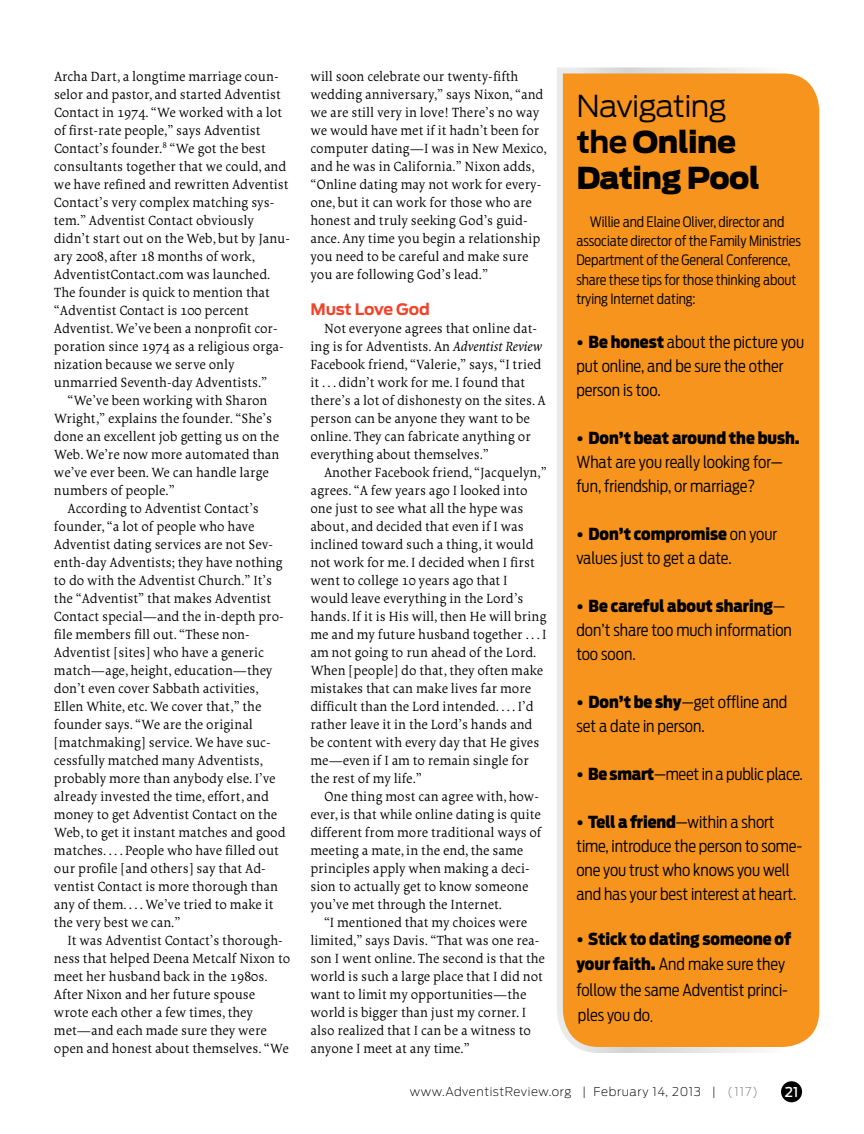
<style>
.page{position:relative;width:864px;height:1134px;background:#fff}
.page>*{position:absolute;margin:0;border:0;box-sizing:border-box;transform-origin:0 0}
.t1{font:900 30px/36px "Antenna";letter-spacing:-.02em;color:#000}
.t2{font:300 16.5px/24px "Antenna Cond";color:#000}
.t3{font:700 15.75px "Antenna";letter-spacing:-.015em;color:#ef442c}
.t4{font:14.25px/18px "Borges Blanca";color:#000}
.t5{font:300 14.25px/19.5px "Antenna Cond";letter-spacing:-.005em;color:#000}
.t6{font:500 13.5px "Antenna";color:#fff}
.t7{font:200 12px "Antenna";letter-spacing:.05em;color:#000}
.s1{font-style:italic}
.s2{font-weight:300}
.s3{font-weight:700}
.s4{font-family:"Borges Blanca";font-weight:400;font-size:25.5px}
.s5{font-weight:900}
.s6{font-size:14.25px}
.s7{font-weight:100}
</style>
<div class="page">
<div style="left:557px;top:67px;width:263px;height:986px;background:#f7941e"></div>
<div style="left:781px;top:1081px;width:21px;height:21px;background:#000;border-radius:50%"></div>
<p class="t4" style="left:54px;top:67px;width:226px">Archa Dart, a longtime marriage coun-</p>
<p class="t4" style="left:54px;top:85px;width:229px">selor and pastor, and started Adventist</p>
<p class="t4" style="left:54px;top:103px;width:230px">Contact in 1974. “We worked with a lot</p>
<p class="t4" style="left:54px;top:121px;width:208px">of first-rate people,” says Adventist</p>
<p class="t4" style="left:54px;top:139px;width:214px">Contact’s founder.<sup>8</sup> “We got the best</p>
<p class="t4" style="left:54px;top:157px;width:234px">consultants together that we could, and</p>
<p class="t4" style="left:54px;top:175px;width:236px">we have refined and rewritten Adventist</p>
<p class="t4" style="left:54px;top:193px;width:222px">Contact’s very complex matching sys-</p>
<p class="t4" style="left:54px;top:211px;width:201px">tem.” Adventist Contact obviously</p>
<p class="t4" style="left:54px;top:229px;width:238px">didn’t start out on the Web, but by Janu-</p>
<p class="t4" style="left:54px;top:247px;width:203px">ary 2008, after 18 months of work,</p>
<p class="t4" style="left:54px;top:265px;width:218px">AdventistContact.com was launched.</p>
<p class="t4" style="left:54px;top:283px;width:217px">The founder is quick to mention that</p>
<p class="t4" style="left:54px;top:301px;width:196px">“Adventist Contact is 100 percent</p>
<p class="t4" style="left:54px;top:319px;width:226px">Adventist. We’ve been a nonprofit cor-</p>
<p class="t4" style="left:54px;top:337px;width:232px">poration since 1974 as a religious orga-</p>
<p class="t4" style="left:54px;top:355px;width:182px">nization because we serve only</p>
<p class="t4" style="left:54px;top:373px;width:215px">unmarried Seventh-day Adventists.”</p>
<p class="t4" style="left:67px;top:391px;width:202px">“We’ve been working with Sharon</p>
<p class="t4" style="left:54px;top:409px;width:220px">Wright,” explains the founder. “She’s</p>
<p class="t4" style="left:54px;top:427px;width:227px">done an excellent job getting us on the</p>
<p class="t4" style="left:54px;top:445px;width:227px">Web. We’re now more automated than</p>
<p class="t4" style="left:54px;top:463px;width:216px">we’ve ever been. We can handle large</p>
<p class="t4" style="left:54px;top:481px;width:122px">numbers of people.”</p>
<p class="t4" style="left:67px;top:499px;width:193px">According to Adventist Contact’s</p>
<p class="t4" style="left:54px;top:517px;width:202px">founder, “a lot of people who have</p>
<p class="t4" style="left:54px;top:535px;width:221px">Adventist dating services are not Sev-</p>
<p class="t4" style="left:54px;top:553px;width:230px">enth-day Adventists; they have nothing</p>
<p class="t4" style="left:54px;top:571px;width:220px">to do with the Adventist Church.” It’s</p>
<p class="t4" style="left:54px;top:589px;width:219px">the “Adventist” that makes Adventist</p>
<p class="t4" style="left:54px;top:607px;width:232px">Contact special—and the in-depth pro-</p>
<p class="t4" style="left:54px;top:625px;width:197px">file members fill out. “These non-</p>
<p class="t4" style="left:54px;top:643px;width:212px">Adventist [sites] who have a generic</p>
<p class="t4" style="left:54px;top:661px;width:220px">match—age, height, education—they</p>
<p class="t4" style="left:54px;top:679px;width:206px">don’t even cover Sabbath activities,</p>
<p class="t4" style="left:54px;top:697px;width:209px">Ellen White, etc. We cover that,” the</p>
<p class="t4" style="left:54px;top:715px;width:200px">founder says. “We are the original</p>
<p class="t4" style="left:54px;top:733px;width:218px">[matchmaking] service. We have suc-</p>
<p class="t4" style="left:54px;top:751px;width:211px">cessfully matched many Adventists,</p>
<p class="t4" style="left:54px;top:769px;width:223px">probably more than anybody else. I’ve</p>
<p class="t4" style="left:54px;top:787px;width:216px">already invested the time, effort, and</p>
<p class="t4" style="left:54px;top:805px;width:225px">money to get Adventist Contact on the</p>
<p class="t4" style="left:54px;top:823px;width:233px">Web, to get it instant matches and good</p>
<p class="t4" style="left:54px;top:841px;width:227px">matches. . . . People who have filled out</p>
<p class="t4" style="left:54px;top:859px;width:213px">our profile [and others] say that Ad-</p>
<p class="t4" style="left:54px;top:877px;width:226px">ventist Contact is more thorough than</p>
<p class="t4" style="left:54px;top:895px;width:221px">any of them. . . . We’ve tried to make it</p>
<p class="t4" style="left:54px;top:913px;width:128px">the very best we can.”</p>
<p class="t4" style="left:67px;top:931px;width:217px">It was Adventist Contact’s thorough-</p>
<p class="t4" style="left:54px;top:949px;width:238px">ness that helped Deena Metcalf Nixon to</p>
<p class="t4" style="left:54px;top:967px;width:215px">meet her husband back in the 1980s.</p>
<p class="t4" style="left:54px;top:985px;width:203px">After Nixon and her future spouse</p>
<p class="t4" style="left:54px;top:1003px;width:200px">wrote each other a few times, they</p>
<p class="t4" style="left:54px;top:1021px;width:214px">met—and each made sure they were</p>
<p class="t4" style="left:54px;top:1039px;width:236px">open and honest about themselves. “We</p>
<p class="t4" style="left:310px;top:67px;width:238px">will soon celebrate our twenty-fifth wedding anniversary,” says Nixon, “and we are still very in love! There’s no way we would have met if it hadn’t been for computer dating—I was in New Mexico, and he was in California.” Nixon adds, “Online dating may not work for every&shy;one, but it can work for those who are honest and truly seeking God’s guid&shy;ance. Any time you begin a relationship you need to be careful and make sure you are following God’s lead.”</p>
<p class="t3" style="left:310px;top:300px;width:121px">Must Love God</p>
<p class="t4" style="left:311px;top:319px;width:237px;text-indent:13px">Not everyone agrees that online dat&shy;ing is for Adventists. An <span class="s1">Adventist Review </span>Facebook friend, “Valerie,” says, “I tried it . . . didn’t work for me. I found that there’s a lot of dishonesty on the sites. A person can be anyone they want to be online. They can fabricate anything or everything about themselves.”</p>
<p class="t4" style="left:311px;top:463px;width:238px;text-indent:13px">Another Facebook friend, “Jacquelyn,” agrees. “A few years ago I looked into one just to see what all the hype was about, and decided that even if I was inclined toward such a thing, it would not work for me. I decided when I first went to college 10 years ago that I would leave everything in the Lord’s hands. If it is His will, then He will bring me and my future husband together . . . I am not going to run ahead of the Lord.<br>When [people] do that, they often make mistakes that can make lives far more difficult than the Lord intended. . . . I’d rather leave it in the Lord’s hands and be content with every day that He gives me—even if I am to remain single for the rest of my life.”</p>
<p class="t4" style="left:311px;top:787px;width:233px;text-indent:13px">One thing most can agree with, how&shy;ever, is that while online dating is quite different from more traditional ways of meeting a mate, in the end, the same principles apply when making a deci&shy;sion to actually get to know someone you’ve met through the Internet.</p>
<p class="t4" style="left:311px;top:913px;width:236px;text-indent:13px">“I mentioned that my choices were limited,” says Davis. “That was one rea&shy;son I went online. The second is that the world is such a large place that I did not want to limit my opportunities—the world is bigger than just my corner. I also realized that I can be a witness to anyone I meet at any time.”</p>
<h1 class="t1" style="left:576px;top:88px;width:185px"><span class="s2">Navigating </span><span class="s3">the</span> Online<br>Dating Pool</h1>
<p class="t5" style="left:576px;top:212px;width:226px;text-indent:13px">Willie and Elaine Oliver, director and associate director of the Family Ministries Department of the General Conference, share these tips for those thinking about trying Internet dating:</p>
<p class="t2" style="left:576px;top:330px;width:229px"><span class="s4">•</span> <span class="s5">Be honest</span> about the picture you put online, and be sure the other person is too.</p>
<p class="t2" style="left:576px;top:426px;width:225px"><span class="s4">•</span> <span class="s5">Don’t beat around the bush.<br></span>What are you really looking for— fun, friendship, or marriage?</p>
<p class="t2" style="left:576px;top:522px;width:202px"><span class="s4">•</span> <span class="s5">Don’t compromise</span> on your values just to get a date.</p>
<p class="t2" style="left:576px;top:594px;width:217px"><span class="s4">•</span> <span class="s5">Be careful about sharing</span>— don’t share too much information too soon.</p>
<p class="t2" style="left:576px;top:690px;width:212px"><span class="s4">•</span> <span class="s5">Don’t be shy</span>—get offline and set a date in person.</p>
<p class="t2" style="left:576px;top:762px;width:228px"><span class="s4">•</span> <span class="s5">Be smart</span>—meet in a public place.</p>
<p class="t2" style="left:576px;top:810px;width:227px"><span class="s4">•</span> <span class="s5">Tell a friend</span>—within a short time, introduce the person to some&shy;one you trust who knows you well and has your best interest at heart.</p>
<p class="t2" style="left:576px;top:926px;width:216px;line-height:25.5px"><span class="s4">•</span> <span class="s5">Stick to dating someone of your faith.</span> And make sure they follow the same Adventist princi&shy;ples you do<span class="s6">.</span></p>
<p class="t7" style="left:410px;top:1085px;width:349px">www.AdventistReview.org | February 14, 2013 | <span class="s7">(117)</span></p>
<p class="t6" style="left:785px;top:1084px;width:15px">21</p>
</div>
